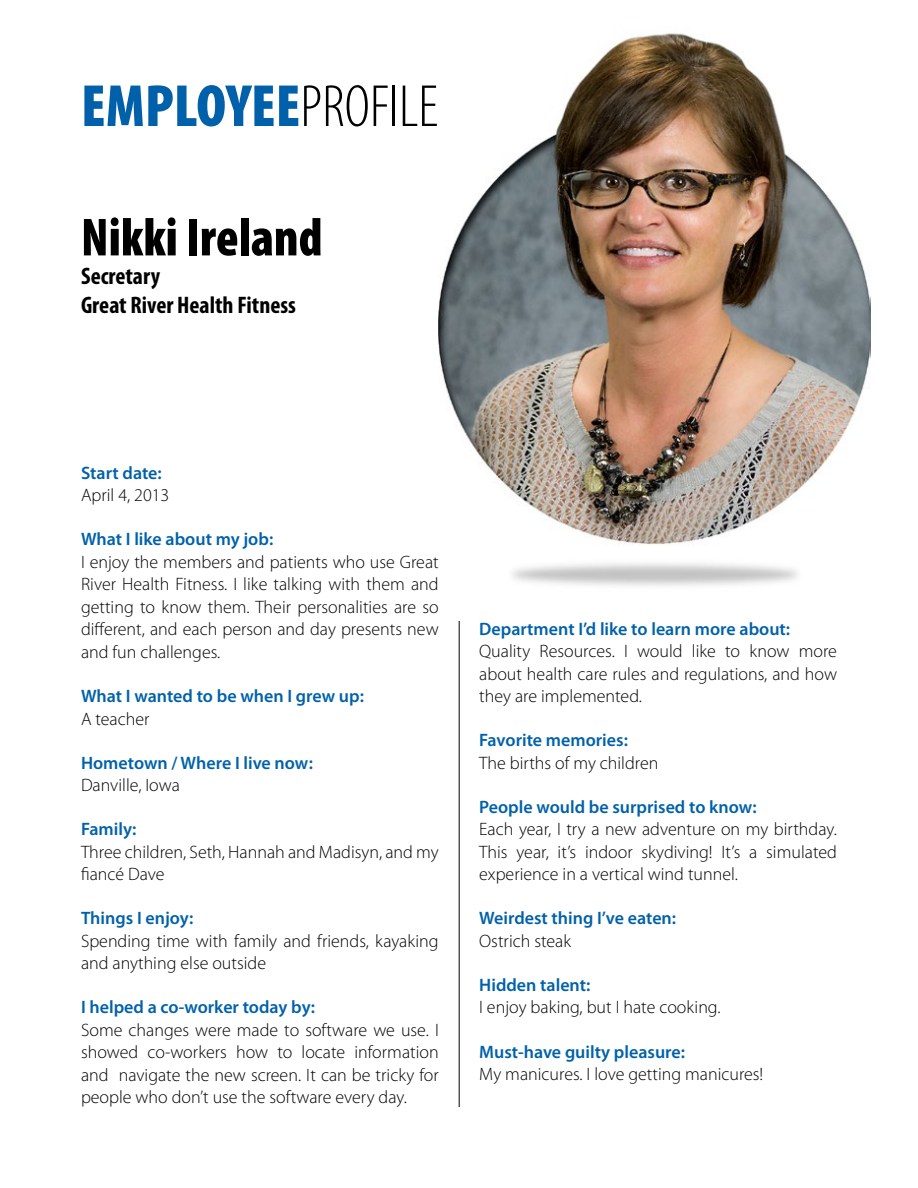
<style>
.page{position:relative;width:918px;height:1188px;background:#fff}
.page>*{position:absolute;margin:0;border:0;box-sizing:border-box;transform-origin:0 0}
.t1{font:900 condensed 60px "Myriad Pro";color:#0061aa}
.t2{font:900 condensed 54px "Myriad Pro";color:#000;scale:.95 1}
.t3{font:700 condensed 24px/28.8px "Myriad Pro";color:#000}
.t4{font:300 18px/22.5px "Myriad Pro";color:#000;text-align:justify}
.t5{font:600 18px "Myriad Pro";color:#0061aa}
.s1{font-weight:300;color:#000}
</style>
<div class="page">
<img style="left:439px;top:33px;width:432px;height:553px">
<hr style="left:459px;top:621px;width:1px;height:486px;background:#000">
<h1 class="t1" style="left:81px;top:68px;width:359px">EMPLOYEE<span class="s1">PROFILE</span></h1>
<h2 class="t2" style="left:81px;top:203px;width:256px">Nikki Ireland</h2>
<h3 class="t3" style="left:81px;top:261px;width:217px">Secretary<br>Great River Health Fitness</h3>
<p class="t5" style="left:81px;top:461px;width:82px">Start date:</p>
<p class="t4" style="left:81px;top:484px;width:90px">April 4, 2013</p>
<p class="t5" style="left:81px;top:528px;width:194px">What I like about my job:</p>
<p class="t4" style="left:81px;top:551px;width:359px">I enjoy the members and patients who use Great River Health Fitness. I like talking with them and getting to know them. Their personalities are so different, and each person and day presents new and fun challenges.</p>
<p class="t5" style="left:81px;top:685px;width:284px">What I wanted to be when I grew up:</p>
<p class="t4" style="left:81px;top:707px;width:70px">A teacher</p>
<p class="t5" style="left:81px;top:751px;width:233px">Hometown / Where I live now:</p>
<p class="t4" style="left:81px;top:774px;width:100px">Danville, Iowa</p>
<p class="t5" style="left:81px;top:818px;width:57px">Family:</p>
<p class="t4" style="left:81px;top:840px;width:359px">Three children, Seth, Hannah and Madisyn, and my fiancé Dave</p>
<p class="t5" style="left:81px;top:907px;width:114px">Things I enjoy:</p>
<p class="t4" style="left:81px;top:929px;width:359px">Spending time with family and friends, kayaking and anything else outside</p>
<p class="t5" style="left:81px;top:996px;width:236px">I helped a co-worker today by:</p>
<p class="t4" style="left:81px;top:1019px;width:359px">Some changes were made to software we use. I showed co-workers how to locate information and navigate the new screen. It can be tricky for people who don’t use the software every day.</p>
<p class="t5" style="left:479px;top:617px;width:312px">Department I’d like to learn more about:</p>
<p class="t4" style="left:479px;top:640px;width:359px">Quality Resources. I would like to know more about health care rules and regulations, and how they are implemented.</p>
<p class="t5" style="left:479px;top:729px;width:150px">Favorite memories:</p>
<p class="t4" style="left:479px;top:751px;width:181px">The births of my children</p>
<p class="t5" style="left:479px;top:795px;width:279px">People would be surprised to know:</p>
<p class="t4" style="left:479px;top:818px;width:359px">Each year, I try a new adventure on my birthday.<br>This year, it’s indoor skydiving! It’s a simulated experience in a vertical wind tunnel.</p>
<p class="t5" style="left:479px;top:907px;width:198px">Weirdest thing I’ve eaten:</p>
<p class="t4" style="left:479px;top:929px;width:93px">Ostrich steak</p>
<p class="t5" style="left:479px;top:973px;width:113px">Hidden talent:</p>
<p class="t4" style="left:479px;top:996px;width:243px">I enjoy baking, but I hate cooking.</p>
<p class="t5" style="left:479px;top:1040px;width:207px">Must-have guilty pleasure:</p>
<p class="t4" style="left:479px;top:1063px;width:286px">My manicures. I love getting manicures!</p>
</div>
